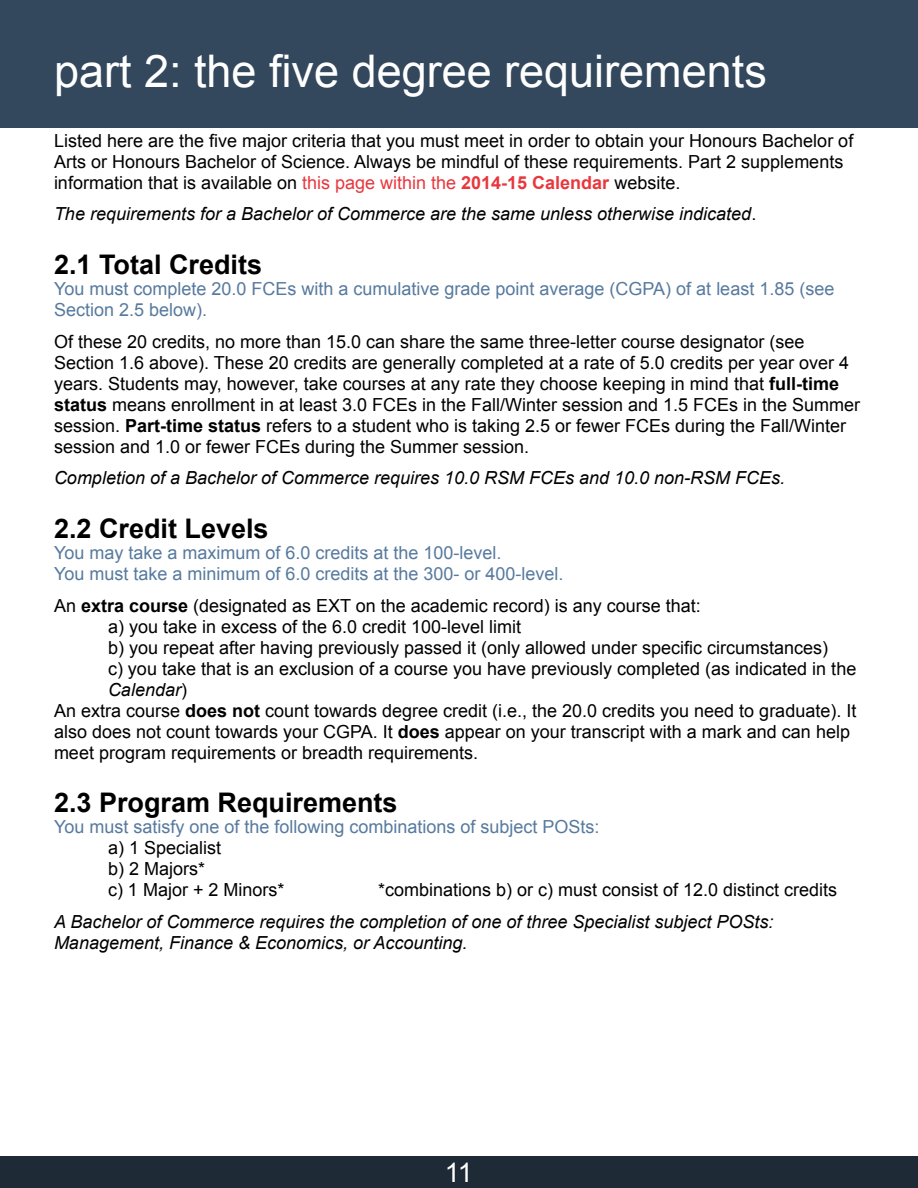
<style>
.page{position:relative;width:918px;height:1188px;background:#fff}
.page>*{position:absolute;margin:0;border:0;box-sizing:border-box;transform-origin:0 0}
.t1{font:45px "Arial";color:#fff}
.t2{font:700 27px "Arial";color:#000}
.t3{font:27px "Arial";color:#fff}
.t4{font:18px/21px "Arial";color:#000}
.t5{font:italic 18px/21px "Arial";color:#000}
.t6{font:18px/21px "Arial";color:#577a9e}
.s1{color:#e8373d}
.s2{font-weight:700;color:#e8373d}
.s3{font-style:normal}
.s4{font-weight:700}
</style>
<div class="page">
<div style="left:0;top:1156px;width:918px;height:32px;background:#1e2a36"></div>
<div style="left:0;top:0;width:918px;height:128px;background:#33485d"></div>
<h1 class="t1" style="left:54px;top:41px;width:714px">part 2: the five degree requirements</h1>
<p class="t4" style="left:54px;top:130px;width:801px">Listed here are the five major criteria that you must meet in order to obtain your Honours Bachelor of<br>Arts or Honours Bachelor of Science. Always be mindful of these requirements. Part 2 supplements information that is available on <span class="s1">this page within the</span> <span class="s2">2014-15 Calendar</span> website.</p>
<p class="t5" style="left:54px;top:204px;width:704px">The requirements for a Bachelor of Commerce are the same unless otherwise indicated<span class="s3">.</span></p>
<h2 class="t2" style="left:54px;top:246px;width:210px">2.1 Total Credits</h2>
<p class="t6" style="left:54px;top:278px;width:782px">You must complete 20.0 FCEs with a cumulative grade point average (CGPA) of at least 1.85 (see<br>Section 2.5 below).</p>
<p class="t4" style="left:54px;top:331px;width:808px">Of these 20 credits, no more than 15.0 can share the same three-letter course designator (see Section 1.6 above). These 20 credits are generally completed at a rate of 5.0 credits per year over 4 years. Students may, however, take courses at any rate they choose keeping in mind that <span class="s4">full-time status</span> means enrollment in at least 3.0 FCEs in the Fall/Winter session and 1.5 FCEs in the Summer session. <span class="s4">Part-time status</span> refers to a student who is taking 2.5 or fewer FCEs during the Fall/Winter session and 1.0 or fewer FCEs during the Summer session.</p>
<p class="t5" style="left:54px;top:468px;width:733px">Completion of a Bachelor of Commerce requires 10.0 RSM FCEs and 10.0 non-RSM FCEs.</p>
<h2 class="t2" style="left:54px;top:510px;width:216px">2.2 Credit Levels</h2>
<p class="t6" style="left:54px;top:542px;width:511px">You may take a maximum of 6.0 credits at the 100-level.<br>You must take a minimum of 6.0 credits at the 300- or 400-level.</p>
<p class="t4" style="left:54px;top:595px;width:649px">An <span class="s4">extra course</span> (designated as EXT on the academic record) is any course that:</p>
<p class="t4" style="left:108px;top:616px;width:415px">a) you take in excess of the 6.0 credit 100-level limit</p>
<p class="t4" style="left:108px;top:637px;width:722px">b) you repeat after having previously passed it (only allowed under specific circumstances)</p>
<p class="t4" style="left:108px;top:658px;width:750px">c) you take that is an exclusion of a course you have previously completed (as indicated in the</p>
<p class="t5" style="left:108px;top:679px;width:81px">Calendar<span class="s3">)</span></p>
<p class="t4" style="left:54px;top:700px;width:804px">An extra course <span class="s4">does not</span> count towards degree credit (i.e., the 20.0 credits you need to graduate). It</p>
<p class="t4" style="left:54px;top:721px;width:798px">also does not count towards your CGPA. It <span class="s4">does</span> appear on your transcript with a mark and can help</p>
<p class="t4" style="left:54px;top:742px;width:426px">meet program requirements or breadth requirements.</p>
<h2 class="t2" style="left:54px;top:785px;width:345px">2.3 Program Requirements</h2>
<p class="t6" style="left:54px;top:816px;width:547px">You must satisfy one of the following combinations of subject POSts:</p>
<p class="t4" style="left:108px;top:837px;width:178px">a) 1 Specialist<br>b) 2 Majors*<br>c) 1 Major + 2 Minors*</p>
<p class="t4" style="left:378px;top:879px;width:461px">*combinations b) or c) must consist of 12.0 distinct credits</p>
<p class="t5" style="left:54px;top:911px;width:721px">A Bachelor of Commerce requires the completion of one of three Specialist subject POSts:<br>Management, Finance &amp; Economics, or Accounting.</p>
<h2 class="t3" style="left:445px;top:1155px;width:30px">11</h2>
</div>
